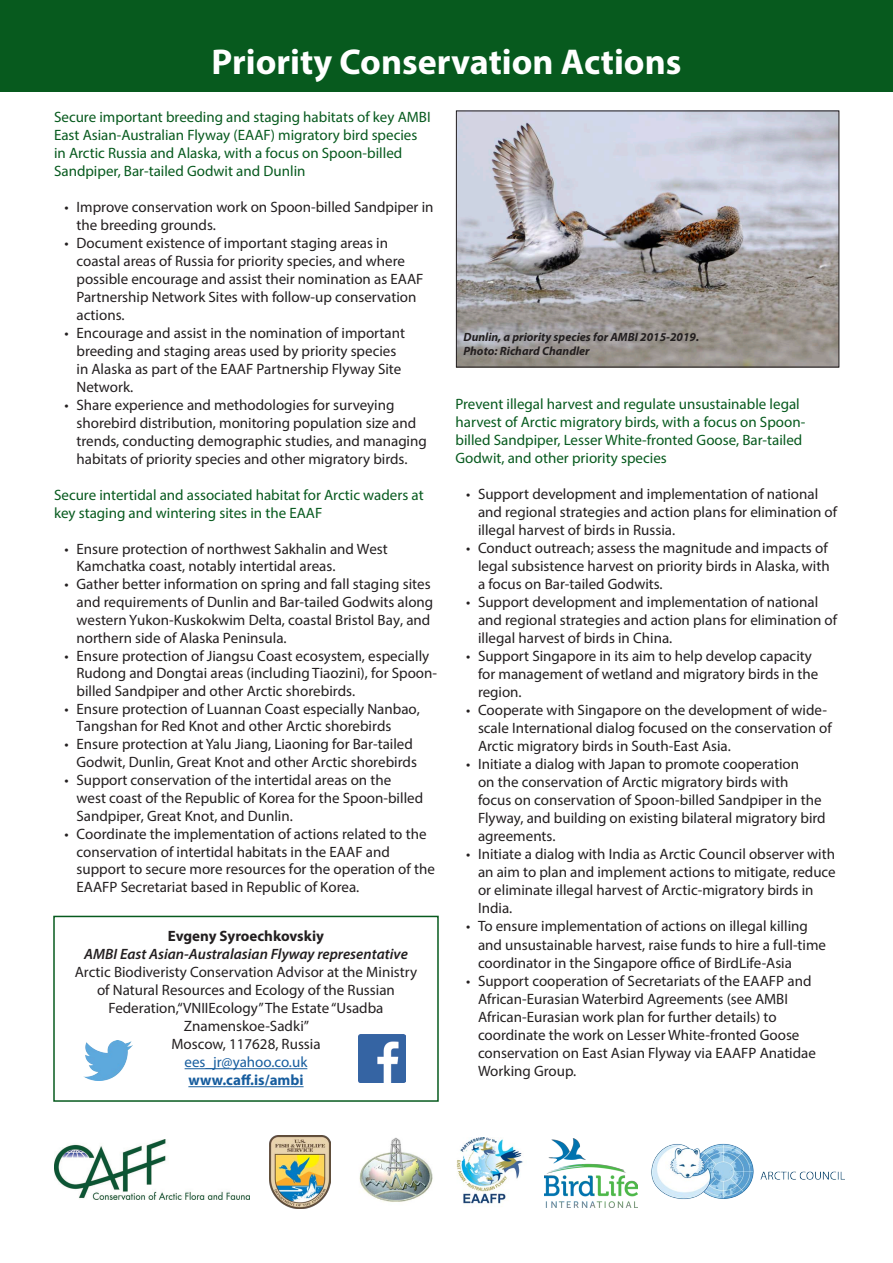
<style>
.page{position:relative;width:893px;height:1263px;background:#fff}
.page>*{position:absolute;margin:0;border:0;box-sizing:border-box;transform-origin:0 0}
.t1{font:700 36px "Myriad Pro";color:#fff}
.Paragraph_Style_1{font:15px/18px "Myriad Pro";color:#231f20}
.text{font:15px/18px "Myriad Pro";color:#075a1e}
.name{font:italic 600 15px "Myriad Pro";color:#231f20}
.name-2{font:700 15px "Myriad Pro";color:#231f20}
.Paragraph_Style_1-2{font:15px "Myriad Pro";color:#175d9e}
.Paragraph_Style_1-3{font:700 15px "Myriad Pro";color:#175d9e}
.t2{font:italic 700 12px "Myriad Pro";color:#231f20}
</style>
<div class="page">
<img style="left:458px;top:113px;width:379px;height:252px">
<div style="left:456px;top:111px;width:383px;height:256px;border:1px solid #231f20"></div>
<img style="left:54px;top:1140px;width:195px;height:59px">
<hr style="left:185px;top:1068px;width:122px;height:1px;background:#175d9e">
<hr style="left:188px;top:1086px;width:116px;height:1px;background:#175d9e">
<div style="left:53px;top:916px;width:386px;height:186px;border:2px solid #075a1e"></div>
<div style="left:0;top:0;width:893px;height:91px;background:#075a1e"></div>
<img style="left:456px;top:1137px;width:67px;height:70px">
<img style="left:269px;top:1135px;width:62px;height:74px">
<img style="left:359px;top:1137px;width:74px;height:65px">
<img style="left:83px;top:1040px;width:50px;height:40px">
<img style="left:358px;top:1035px;width:48px;height:47px">
<img style="left:544px;top:1138px;width:94px;height:70px">
<img style="left:651px;top:1143px;width:193px;height:56px">
<p class="t1" style="left:212px;top:38px;width:471px">Priority Conservation Actions</p>
<p class="text" style="left:54px;top:108px;width:378px">Secure important breeding and staging habitats of key AMBI East Asian-Australian Flyway (EAAF) migratory bird species in Arctic Russia and Alaska, with a focus on Spoon-billed Sandpiper, Bar-tailed Godwit and Dunlin</p>
<p class="Paragraph_Style_1" style="left:76px;top:198px;width:359px;text-indent:-12px">• Improve conservation work on Spoon-billed Sandpiper in the breeding grounds.</p>
<p class="Paragraph_Style_1" style="left:76px;top:234px;width:349px;text-indent:-12px">• Document existence of important staging areas in coastal areas of Russia for priority species, and where possible encourage and assist their nomination as EAAF Partnership Network Sites with follow-up conservation actions.</p>
<p class="Paragraph_Style_1" style="left:76px;top:324px;width:330px;text-indent:-12px">• Encourage and assist in the nomination of important breeding and staging areas used by priority species in Alaska as part of the EAAF Partnership Flyway Site Network.</p>
<p class="Paragraph_Style_1" style="left:76px;top:396px;width:352px;text-indent:-12px">• Share experience and methodologies for surveying shorebird distribution, monitoring population size and trends, conducting demographic studies, and managing habitats of priority species and other migratory birds.</p>
<p class="text" style="left:54px;top:486px;width:371px">Secure intertidal and associated habitat for Arctic waders at key staging and wintering sites in the EAAF</p>
<p class="Paragraph_Style_1" style="left:76px;top:540px;width:313px;line-height:17.4px;text-indent:-12px">• Ensure protection of northwest Sakhalin and West<br>Kamchatka coast, notably intertidal areas.</p>
<p class="Paragraph_Style_1" style="left:76px;top:575px;width:358px;text-indent:-12px">• Gather better information on spring and fall staging sites and requirements of Dunlin and Bar-tailed Godwits along western Yukon-Kuskokwim Delta, coastal Bristol Bay, and northern side of Alaska Peninsula.</p>
<p class="Paragraph_Style_1" style="left:76px;top:646px;width:362px;text-indent:-12px">• Ensure protection of Jiangsu Coast ecosystem, especially<br>Rudong and Dongtai areas (including Tiaozini), for Spoon&shy;billed Sandpiper and other Arctic shorebirds.</p>
<p class="Paragraph_Style_1" style="left:76px;top:700px;width:345px;line-height:17.4px;text-indent:-12px">• Ensure protection of Luannan Coast especially Nanbao,<br>Tangshan for Red Knot and other Arctic shorebirds</p>
<p class="Paragraph_Style_1" style="left:64px;top:735px;width:354px;line-height:17.4px;text-align:right">• Ensure protection at Yalu Jiang, Liaoning for Bar-tailed<br>Godwit, Dunlin, Great Knot and other Arctic shorebirds</p>
<p class="Paragraph_Style_1" style="left:76px;top:770px;width:348px;text-indent:-12px">• Support conservation of the intertidal areas on the west coast of the Republic of Korea for the Spoon-billed<br>Sandpiper, Great Knot, and Dunlin.</p>
<p class="Paragraph_Style_1" style="left:76px;top:824px;width:360px;text-indent:-12px">• Coordinate the implementation of actions related to the conservation of intertidal habitats in the EAAF and support to secure more resources for the operation of the EAAFP Secretariat based in Republic of Korea.</p>
<p class="name-2" style="left:168px;top:926px;width:158px">Evgeny Syroechkovskiy</p>
<p class="name" style="left:84px;top:945px;width:325px">AMBI East Asian-Australasian Flyway representative</p>
<p class="Paragraph_Style_1" style="left:75px;top:963px;width:344px;text-align:center">Arctic Biodiveristy Conservation Advisor at the Ministry of Natural Resources and Ecology of the Russian</p>
<p class="Paragraph_Style_1" style="left:108px;top:999px;width:276px;text-align:center">Federation,“VNIIEcology” The Estate “Usadba<br>Znamenskoe-Sadki”</p>
<p class="Paragraph_Style_1" style="left:171px;top:1035px;width:151px">Moscow, 117628, Russia</p>
<p class="Paragraph_Style_1-2" style="left:185px;top:1053px;width:124px">ees_jr@yahoo.co.uk</p>
<p class="Paragraph_Style_1-3" style="left:188px;top:1070px;width:117px">www.caff.is/ambi</p>
<p class="t2" style="left:463px;top:329px;width:237px">Dunlin, a priority species for AMBI 2015-2019.</p>
<p class="t2" style="left:463px;top:343px;width:128px">Photo: Richard Chandler</p>
<p class="text" style="left:455px;top:395px;width:351px">Prevent illegal harvest and regulate unsustainable legal harvest of Arctic migratory birds, with a focus on Spoon&shy;billed Sandpiper, Lesser White-fronted Goose, Bar-tailed Godwit, and other priority species</p>
<p class="Paragraph_Style_1" style="left:478px;top:485px;width:361px;text-indent:-12px">• Support development and implementation of national and regional strategies and action plans for elimination of illegal harvest of birds in Russia.</p>
<p class="Paragraph_Style_1" style="left:478px;top:539px;width:353px;text-indent:-12px">• Conduct outreach; assess the magnitude and impacts of legal subsistence harvest on priority birds in Alaska, with a focus on Bar-tailed Godwits.</p>
<p class="Paragraph_Style_1" style="left:478px;top:593px;width:361px;text-indent:-12px">• Support development and implementation of national and regional strategies and action plans for elimination of illegal harvest of birds in China.</p>
<p class="Paragraph_Style_1" style="left:478px;top:647px;width:342px;text-indent:-12px">• Support Singapore in its aim to help develop capacity for management of wetland and migratory birds in the region.</p>
<p class="Paragraph_Style_1" style="left:478px;top:701px;width:355px;text-indent:-12px">• Cooperate with Singapore on the development of wide&shy;scale International dialog focused on the conservation of<br>Arctic migratory birds in South-East Asia.</p>
<p class="Paragraph_Style_1" style="left:478px;top:755px;width:349px;text-indent:-12px">• Initiate a dialog with Japan to promote cooperation<br>on the conservation of Arctic migratory birds with<br>focus on conservation of Spoon-billed Sandpiper in the Flyway, and building on existing bilateral migratory bird agreements.</p>
<p class="Paragraph_Style_1" style="left:478px;top:845px;width:359px;text-indent:-12px">• Initiate a dialog with India as Arctic Council observer with an aim to plan and implement actions to mitigate, reduce or eliminate illegal harvest of Arctic-migratory birds in India.</p>
<p class="Paragraph_Style_1" style="left:478px;top:917px;width:350px;text-indent:-12px">• To ensure implementation of actions on illegal killing and unsustainable harvest, raise funds to hire a full-time coordinator in the Singapore office of BirdLife-Asia</p>
<p class="Paragraph_Style_1" style="left:478px;top:971px;width:339px;text-indent:-12px">• Support cooperation of Secretariats of the EAAFP and African-Eurasian Waterbird Agreements (see AMBI African-Eurasian work plan for further details) to coordinate the work on Lesser White-fronted Goose conservation on East Asian Flyway via EAAFP Anatidae Working Group.</p>
</div>
